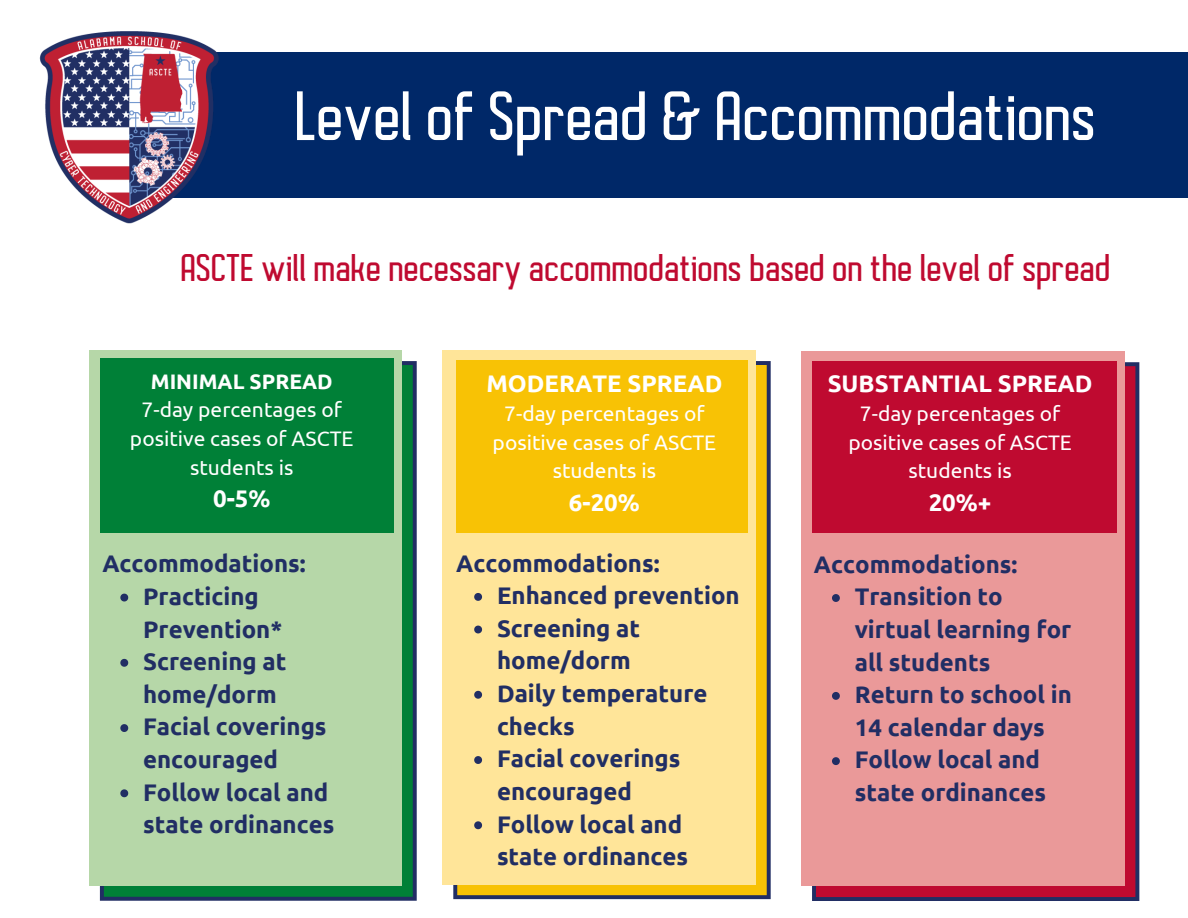
<style>
.page{position:relative;width:1188px;height:918px;background:#fff}
.page>*{position:absolute;margin:0;border:0;box-sizing:border-box;transform-origin:0 0}
.t1{font:700 64.5px "Autobus";color:#fff}
.t2{font:700 36px "Autobus";color:#bf0a30}
.t3{font:700 24px/32.7px "Ubuntu";color:#212e64}
.t4{font:700 24px "Ubuntu";color:#fff}
.t5{font:21px/28.8px "Ubuntu";color:#fff;text-align:center}
.t6{font:700 21px "Ubuntu";color:#fff}
</style>
<div class="page">
<div style="left:92px;top:52px;width:1096px;height:145px;background:#002868"></div>
<img style="left:39px;top:31px;width:189px;height:193px">
<svg style="left:812px;top:362px;width:327px;height:539px;fill:#bf0a30"></svg>
<div style="left:801px;top:351px;width:323px;height:535px;background:#ea9999"></div>
<div style="left:812px;top:361px;width:305px;height:171px;background:#bf0a30"></div>
<svg style="left:832px;top:594px;width:8px;height:8px"></svg>
<svg style="left:832px;top:692px;width:8px;height:8px"></svg>
<svg style="left:832px;top:757px;width:8px;height:8px"></svg>
<svg style="left:100px;top:361px;width:317px;height:540px;fill:#008037"></svg>
<div style="left:89px;top:350px;width:313px;height:536px;background:#b6d7a8"></div>
<div style="left:100px;top:358px;width:293px;height:174px;background:#008037"></div>
<svg style="left:120px;top:594px;width:8px;height:8px"></svg>
<svg style="left:120px;top:659px;width:8px;height:8px"></svg>
<svg style="left:120px;top:724px;width:8px;height:8px"></svg>
<svg style="left:120px;top:789px;width:8px;height:8px"></svg>
<svg style="left:453px;top:361px;width:318px;height:538px;fill:#f8c205"></svg>
<div style="left:442px;top:350px;width:314px;height:534px;background:#ffe599"></div>
<div style="left:456px;top:360px;width:291px;height:172px;background:#f8c205"></div>
<svg style="left:474px;top:593px;width:8px;height:8px"></svg>
<svg style="left:474px;top:626px;width:8px;height:7px"></svg>
<svg style="left:474px;top:691px;width:8px;height:8px"></svg>
<svg style="left:474px;top:756px;width:8px;height:8px"></svg>
<svg style="left:474px;top:821px;width:8px;height:8px"></svg>
<h1 class="t1" style="left:294px;top:92px;width:803px">Level of Spread &amp; Accommodations</h1>
<h2 class="t2" style="left:180px;top:254px;width:932px">ASCTE will make necessary accommodations based on the level of spread</h2>
<p class="t6" style="left:151px;top:369px;width:183px">MINIMAL SPREAD</p>
<p class="t5" style="left:130px;top:395px;width:225px">7-day percentages of positive cases of ASCTE students is</p>
<p class="t4" style="left:213px;top:485px;width:59px">0-5%</p>
<p class="t3" style="left:102px;top:547px;width:205px">Accommodations:</p>
<p class="t3" style="left:143px;top:580px;width:193px">Practicing<br>Prevention*<br>Screening at home/dorm<br>Facial coverings encouraged<br>Follow local and state ordinances</p>
<p class="t4" style="left:486px;top:370px;width:237px">MODERATE SPREAD</p>
<p class="t5" style="left:493px;top:399px;width:225px">7-day percentages of positive cases of ASCTE students is</p>
<p class="t4" style="left:569px;top:488px;width:73px">6-20%</p>
<p class="t3" style="left:456px;top:546px;width:205px">Accommodations:</p>
<p class="t3" style="left:497px;top:579px;width:244px">Enhanced prevention<br>Screening at home/dorm<br>Daily temperature checks<br>Facial coverings encouraged<br>Follow local and state ordinances</p>
<p class="t4" style="left:828px;top:370px;width:266px">SUBSTANTIAL SPREAD</p>
<p class="t5" style="left:848px;top:399px;width:225px">7-day percentages of positive cases of ASCTE students is</p>
<p class="t4" style="left:929px;top:488px;width:64px">20%+</p>
<p class="t3" style="left:814px;top:547px;width:205px">Accommodations:</p>
<p class="t3" style="left:855px;top:580px;width:219px">Transition to virtual learning for all students<br>Return to school in<br>14 calendar days<br>Follow local and state ordinances</p>
</div>
